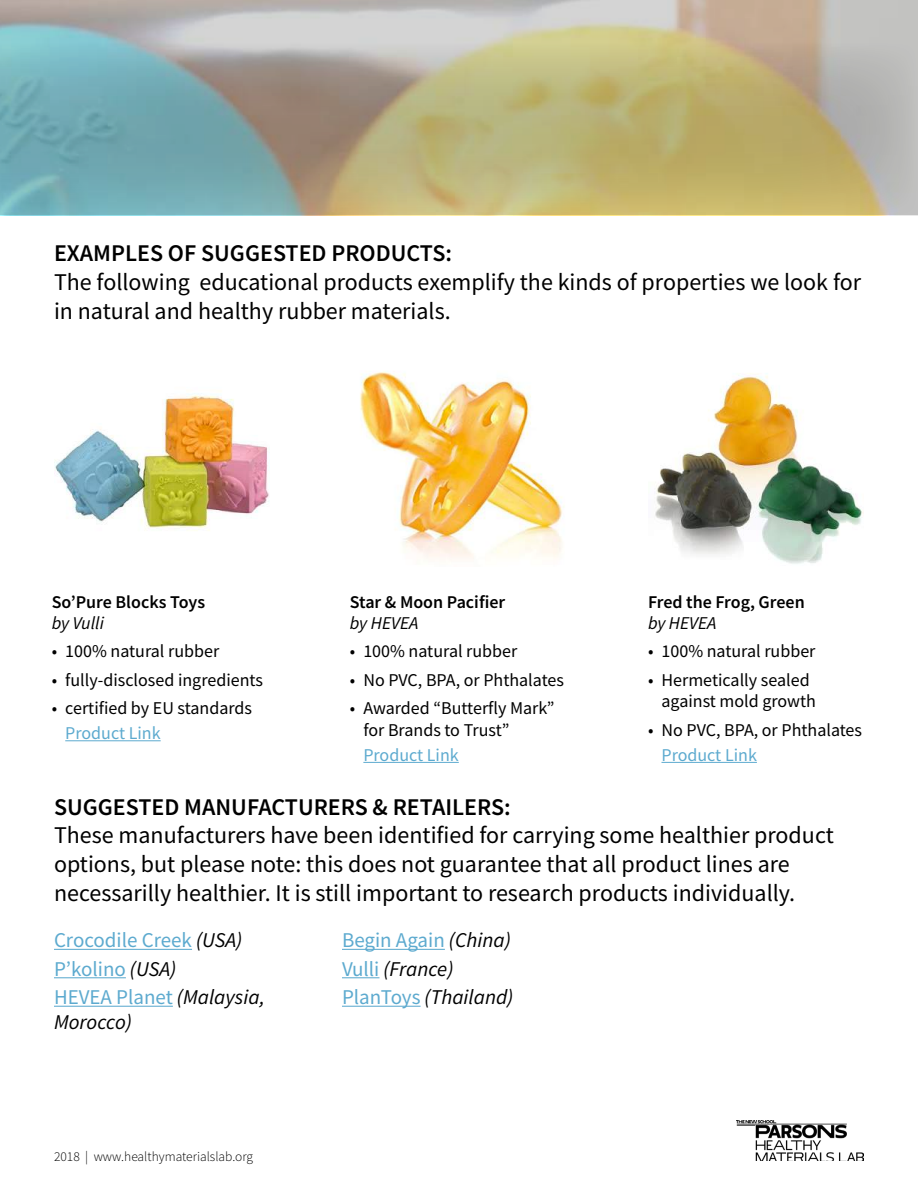
<style>
.page{position:relative;width:918px;height:1188px;background:#fff}
.page>*{position:absolute;margin:0;border:0;box-sizing:border-box;transform-origin:0 0}
.t1{font:24px/28.8px "Source Sans Pro";color:#000}
.t2{font:600 24px "Source Sans Pro";color:#000}
.t3{font:italic 21px/28.5px "Source Sans Pro";color:#000}
.t4{font:21px/28.5px "Source Sans Pro";color:#5daacf}
.t5{font:18px/21.6px "Source Sans Pro";color:#000}
.t6{font:600 18px "Source Sans Pro";color:#000}
.t7{font:18px "Source Sans Pro";color:#5daacf}
.t8{font:italic 18px "Source Sans Pro";color:#000}
.t9{font:300 13.5px "Source Sans Pro";color:#000}
.s1{font-style:italic;color:#000}
.s2{font-style:normal;color:#5daacf}
</style>
<div class="page">
<img style="left:737px;top:1120px;width:127px;height:41px">
<svg style="left:0;top:0;width:918px;height:214px;background:#acb096"></svg>
<hr style="left:54px;top:949px;width:138px;height:1px;background:#5daacf">
<hr style="left:54px;top:977px;width:72px;height:1px;background:#5daacf">
<hr style="left:54px;top:1006px;width:119px;height:1px;background:#5daacf">
<hr style="left:342px;top:949px;width:103px;height:1px;background:#5daacf">
<hr style="left:342px;top:977px;width:37px;height:1px;background:#5daacf">
<hr style="left:342px;top:1006px;width:79px;height:1px;background:#5daacf">
<hr style="left:65px;top:740px;width:96px;height:1px;background:#5daacf">
<hr style="left:363px;top:762px;width:96px;height:1px;background:#5daacf">
<hr style="left:662px;top:762px;width:95px;height:1px;background:#5daacf">
<img style="left:655px;top:373px;width:209px;height:191px">
<img style="left:54px;top:393px;width:216px;height:138px">
<img style="left:360px;top:371px;width:204px;height:189px">
<p class="t2" style="left:54px;top:237px;width:400px">EXAMPLES OF SUGGESTED PRODUCTS:</p>
<p class="t1" style="left:54px;top:267px;width:809px">The following educational products exemplify the kinds of properties we look for in natural and healthy rubber materials.</p>
<p class="t6" style="left:52px;top:590px;width:155px">So’Pure Blocks Toys</p>
<p class="t8" style="left:52px;top:612px;width:54px">by Vulli</p>
<p class="t5" style="left:52px;top:641px;width:169px">• 100% natural rubber</p>
<p class="t5" style="left:52px;top:669px;width:213px">• fully-disclosed ingredients</p>
<p class="t5" style="left:52px;top:697px;width:202px">• certified by EU standards</p>
<p class="t7" style="left:65px;top:722px;width:97px">Product Link</p>
<p class="t6" style="left:350px;top:590px;width:157px">Star &amp; Moon Pacifier</p>
<p class="t8" style="left:350px;top:612px;width:70px">by HEVEA</p>
<p class="t5" style="left:350px;top:641px;width:169px">• 100% natural rubber</p>
<p class="t5" style="left:350px;top:669px;width:216px">• No PVC, BPA, or Phthalates</p>
<p class="t5" style="left:363px;top:697px;width:193px;text-indent:-14px">• Awarded “Butterfly Mark” for Brands to Trust”</p>
<p class="t7" style="left:363px;top:743px;width:97px">Product Link</p>
<p class="t6" style="left:648px;top:590px;width:158px">Fred the Frog, Green</p>
<p class="t8" style="left:648px;top:612px;width:70px">by HEVEA</p>
<p class="t5" style="left:648px;top:641px;width:169px">• 100% natural rubber</p>
<p class="t5" style="left:662px;top:669px;width:156px;text-indent:-14px">• Hermetically sealed against mold growth</p>
<p class="t5" style="left:648px;top:719px;width:216px">• No PVC, BPA, or Phthalates</p>
<p class="t7" style="left:662px;top:743px;width:97px">Product Link</p>
<p class="t2" style="left:54px;top:791px;width:458px">SUGGESTED MANUFACTURERS &amp; RETAILERS:</p>
<p class="t1" style="left:54px;top:821px;width:781px">These manufacturers have been identified for carrying some healthier product options, but please note: this does not guarantee that all product lines are necessarilly healthier. It is still important to research products individually.</p>
<p class="t4" style="left:54px;top:926px;width:212px">Crocodile Creek <span class="s1">(USA)<br></span>P’kolino <span class="s1">(USA)<br></span>HEVEA Planet <span class="s1">(Malaysia,</span></p>
<p class="t3" style="left:54px;top:1008px;width:79px">Morocco)</p>
<p class="t3" style="left:342px;top:926px;width:173px"><span class="s2">Begin Again</span> (China)<br><span class="s2">Vulli</span> (France)<br><span class="s2">PlanToys</span> (Thailand)</p>
<p class="t9" style="left:54px;top:1148px;width:201px">2018 | www.healthymaterialslab.org</p>
</div>
